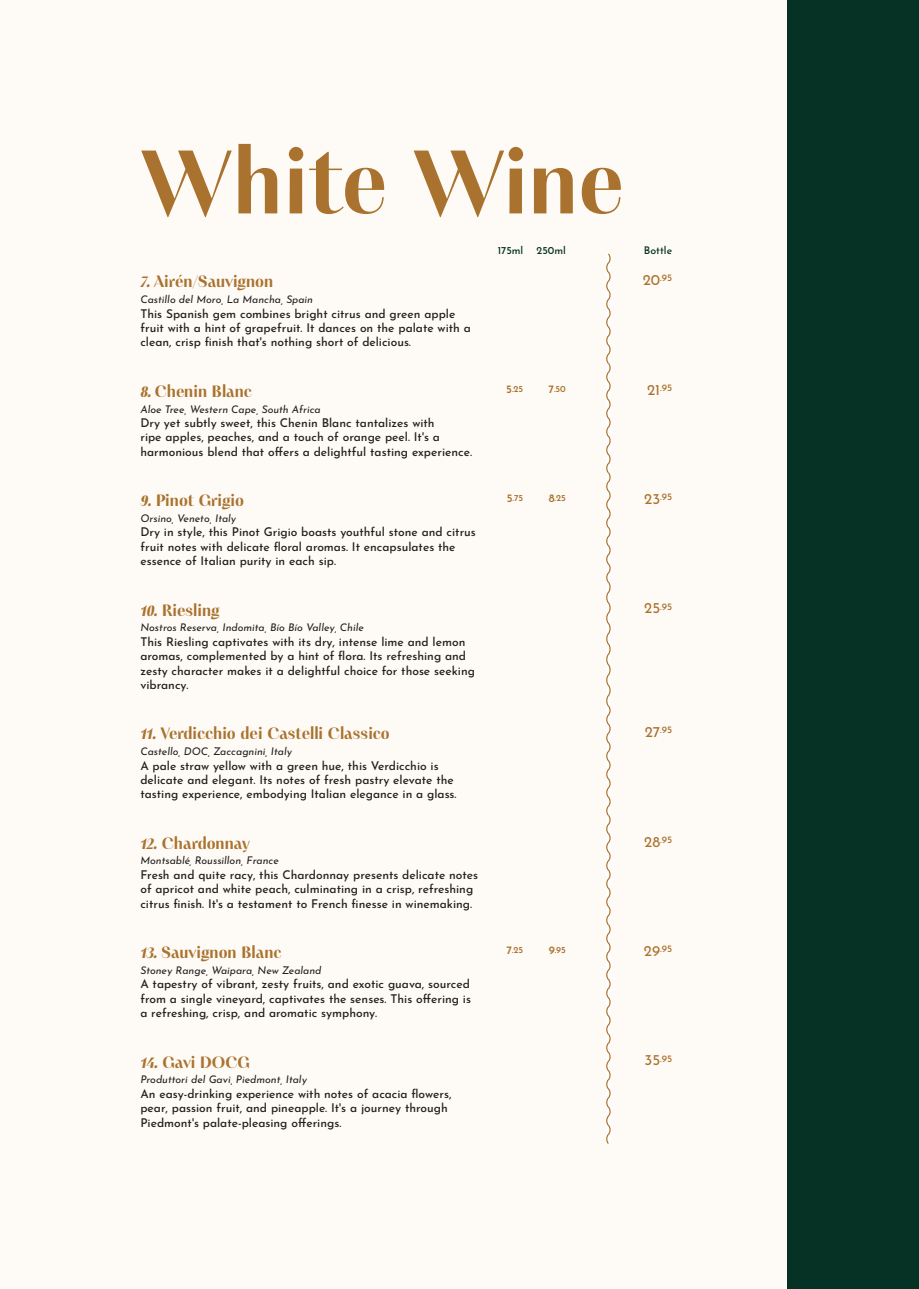
<style>
.page{position:relative;width:919px;height:1289px;background:#fff}
.page>*{position:absolute;margin:0;border:0;box-sizing:border-box;transform-origin:0 0}
.Section_Head{font:700 90px "PF Marlet Display";color:#a9732f}
.Wine_Name{font:700 16.5px "PF Marlet Display";color:#a9732f}
.Drink_Descrip{font:500 12px/14.4px "Josefin Sans";color:#231f20}
.Wine_Place{font:italic 10.5px "Josefin Sans";color:#231f20}
.Drink_Descrip-2{font:italic 10.5px "Josefin Sans";color:#231f20}
.Drink_Name{font:500 10.5px "Josefin Sans";color:#053224}
.Price{font:500 9.75px "Josefin Sans";color:#a9732f}
.t1{font:600 9px "Josefin Sans";color:#a9732f}
.s1{font-weight:900;font-style:italic;font-size:15px}
.s2{font-weight:400;font-size:15px}
.s3{font-size:11.25px}
</style>
<div class="page">
<div style="left:0;top:0;width:918px;height:1288px;background:#fefaf5"></div>
<svg style="left:606px;top:253px;width:5px;height:891px"></svg>
<div style="left:787px;top:0;width:119px;height:1288px;background:#053224"></div>
<div style="left:893px;top:0;width:25px;height:1288px;background:#053224"></div>
<p class="Section_Head" style="left:140px;top:124px;width:485px">White Wine</p>
<p class="Drink_Name" style="left:497px;top:241px;width:27px">175ml</p>
<p class="Drink_Name" style="left:536px;top:241px;width:31px">250ml</p>
<p class="Drink_Name" style="left:644px;top:241px;width:30px">Bottle</p>
<p class="Wine_Name" style="left:140px;top:271px;width:134px"><span class="s1">7.</span> Airén/Sauvignon</p>
<p class="Wine_Place" style="left:140px;top:290px;width:174px">Castillo del Moro, La Mancha, Spain</p>
<p class="Drink_Descrip" style="left:140px;top:304px;width:332px">This Spanish gem combines bright citrus and green apple fruit with a hint of grapefruit. It dances on the palate with a clean, crisp finish that's nothing short of delicious.</p>
<p class="Price" style="left:642px;top:270px;width:31px"><span class="s2">20</span>.95</p>
<p class="Wine_Name" style="left:140px;top:380px;width:113px"><span class="s1">8.</span> Chenin Blanc</p>
<p class="Wine_Place" style="left:140px;top:400px;width:182px">Aloe Tree, Western Cape, South Africa</p>
<p class="Drink_Descrip" style="left:140px;top:414px;width:333px">Dry yet subtly sweet, this Chenin Blanc tantalizes with<br>ripe apples, peaches, and a touch of orange peel. It's a harmonious blend that offers a delightful tasting experience.</p>
<p class="Wine_Name" style="left:140px;top:490px;width:105px"><span class="s1">9.</span> Pinot Grigio</p>
<p class="Wine_Place" style="left:140px;top:509px;width:97px">Orsino, Veneto, Italy</p>
<p class="Drink_Descrip" style="left:140px;top:523px;width:337px">Dry in style, this Pinot Grigio boasts youthful stone and citrus fruit notes with delicate floral aromas. It encapsulates the essence of Italian purity in each sip.</p>
<p class="Wine_Name" style="left:140px;top:599px;width:81px"><span class="s1">10.</span> Riesling</p>
<p class="Wine_Place" style="left:140px;top:619px;width:225px">Nostros Reserva, Indomita, Bío Bío Valley, Chile</p>
<p class="Drink_Descrip" style="left:140px;top:632px;width:336px">This Riesling captivates with its dry, intense lime and lemon aromas, complemented by a hint of flora. Its refreshing and zesty character makes it a delightful choice for those seeking vibrancy.</p>
<p class="Wine_Name" style="left:140px;top:723px;width:251px"><span class="s1">11.</span> Verdicchio dei Castelli Classico</p>
<p class="Wine_Place" style="left:140px;top:742px;width:153px">Castello, DOC, Zaccagnini, Italy</p>
<p class="Drink_Descrip" style="left:140px;top:756px;width:318px">A pale straw yellow with a green hue, this Verdicchio is delicate and elegant. Its notes of fresh pastry elevate the tasting experience, embodying Italian elegance in a glass.</p>
<p class="Wine_Name" style="left:140px;top:832px;width:111px"><span class="s1">12.</span> Chardonnay</p>
<p class="Wine_Place" style="left:140px;top:852px;width:140px">Montsablé, Roussillon, France</p>
<p class="Drink_Descrip" style="left:140px;top:866px;width:339px">Fresh and quite racy, this Chardonnay presents delicate notes of apricot and white peach, culminating in a crisp, refreshing citrus finish. It's a testament to French finesse in winemaking.</p>
<p class="Wine_Name" style="left:140px;top:941px;width:142px"><span class="s1">13.</span> Sauvignon Blanc</p>
<p class="Drink_Descrip-2" style="left:140px;top:961px;width:182px">Stoney Range, Waipara, New Zealand</p>
<p class="Drink_Descrip" style="left:140px;top:975px;width:332px;text-align:justify">A tapestry of vibrant, zesty fruits, and exotic guava, sourced from a single vineyard, captivates the senses. This offering is a refreshing, crisp, and aromatic symphony.</p>
<p class="Wine_Name" style="left:140px;top:1051px;width:111px"><span class="s1">14.</span> Gavi DOCG</p>
<p class="Wine_Place" style="left:140px;top:1070px;width:168px">Produttori del Gavi, Piedmont, Italy</p>
<p class="Drink_Descrip" style="left:140px;top:1084px;width:312px">An easy-drinking experience with notes of acacia flowers, pear, passion fruit, and pineapple. It's a journey through<br>Piedmont's palate-pleasing offerings.</p>
<p class="t1" style="left:506px;top:380px;width:19px"><span class="s3">5</span>.25</p>
<p class="t1" style="left:548px;top:380px;width:19px"><span class="s3">7</span>.50</p>
<p class="Price" style="left:647px;top:379px;width:27px"><span class="s2">21</span>.95</p>
<p class="t1" style="left:506px;top:490px;width:18px"><span class="s3">5</span>.75</p>
<p class="t1" style="left:548px;top:490px;width:19px"><span class="s3">8</span>.25</p>
<p class="Price" style="left:644px;top:488px;width:30px"><span class="s2">23</span>.95</p>
<p class="Price" style="left:644px;top:598px;width:30px"><span class="s2">25</span>.95</p>
<p class="Price" style="left:644px;top:721px;width:29px"><span class="s2">27</span>.95</p>
<p class="Price" style="left:644px;top:831px;width:30px"><span class="s2">28</span>.95</p>
<p class="t1" style="left:506px;top:942px;width:18px"><span class="s3">7</span>.25</p>
<p class="t1" style="left:548px;top:942px;width:19px"><span class="s3">9</span>.95</p>
<p class="Price" style="left:644px;top:940px;width:30px"><span class="s2">29</span>.95</p>
<p class="Price" style="left:644px;top:1049px;width:29px"><span class="s2">35</span>.95</p>
</div>
